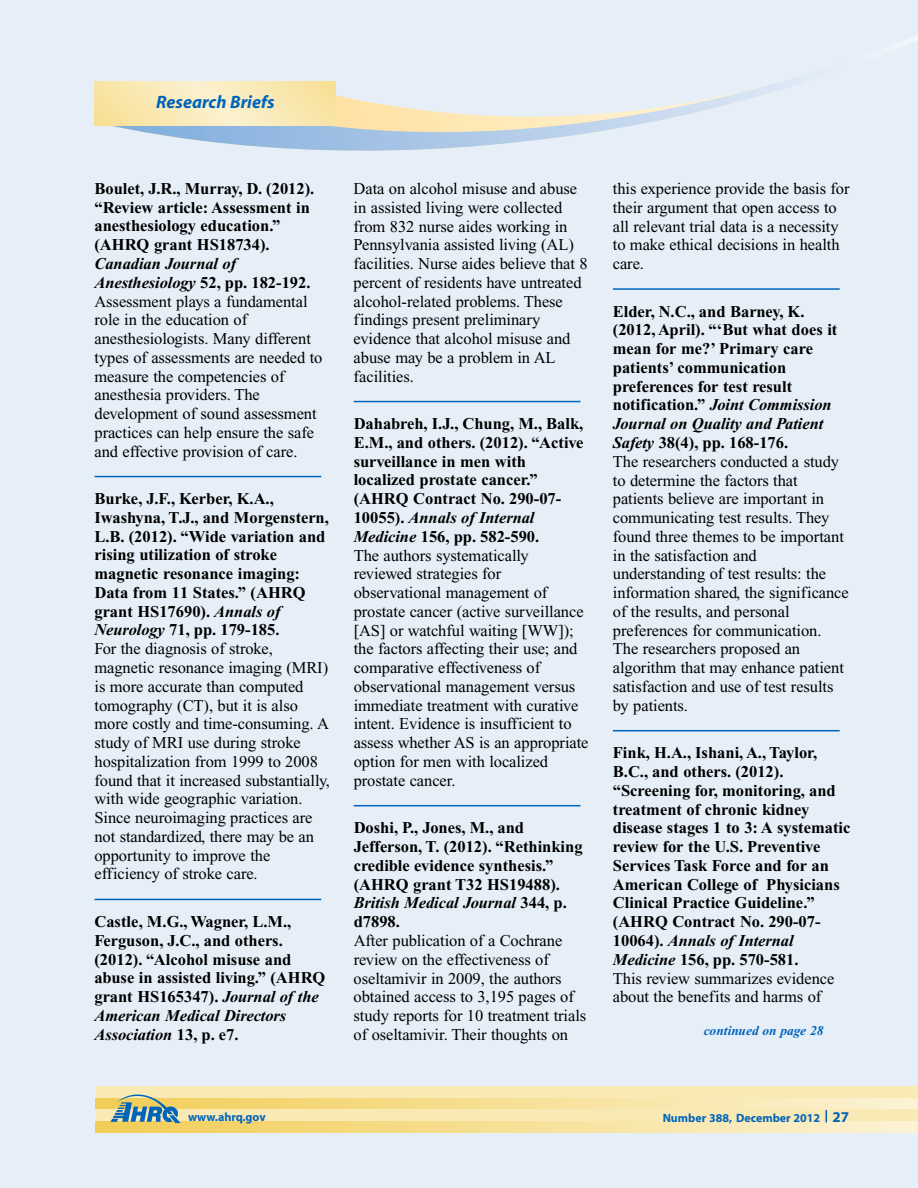
<style>
.page{position:relative;width:918px;height:1188px;background:#e6eff8}
.page>*{position:absolute;margin:0;border:0;box-sizing:border-box;transform-origin:0 0}
.t1{font:italic 700 18px "Myriad";color:#0064ba}
.t2{font:16.5px/18.8px "Times New Roman";letter-spacing:-.005em;color:#000}
.t3{font:700 16.5px/18.8px "Times New Roman";color:#000}
.t4{font:italic 700 13.5px "Times New Roman";color:#0064ba}
.t5{font:700 12px "Myriad";color:#0064ba}
.s1{font-weight:700;font-style:italic}
.s2{font-weight:700}
.s3{font-style:italic}
.s4{font-weight:400}
.s5{font-size:15px}
</style>
<div class="page">
<div style="left:96px;top:1087px;width:822px;height:45px;background:#f9e9b4"></div>
<svg style="left:96px;top:1099px;width:822px;height:10px"></svg>
<svg style="left:96px;top:1122px;width:822px;height:10px"></svg>
<svg style="left:826px;top:1110px;width:1px;height:12px"></svg>
<img style="left:108px;top:1094px;width:75px;height:30px">
<hr style="left:94px;top:476px;width:227px;height:1px;background:#0064ba">
<hr style="left:94px;top:899px;width:227px;height:1px;background:#0064ba">
<hr style="left:354px;top:401px;width:226px;height:1px;background:#0064ba">
<hr style="left:354px;top:805px;width:226px;height:1px;background:#0064ba">
<hr style="left:613px;top:288px;width:227px;height:2px;background:#0064ba">
<hr style="left:613px;top:730px;width:227px;height:1px;background:#0064ba">
<svg style="left:96px;top:35px;width:822px;height:116px"></svg>
<svg style="left:95px;top:82px;width:241px;height:44px;background:#f9e9b4"></svg>
<p class="t1" style="left:156px;top:95px;width:120px">Research Briefs</p>
<p class="t3" style="left:94px;top:181px;width:221px">Boulet, J.R., Murray, D. (2012). “Review article: Assessment in anesthesiology education.” (AHRQ grant HS18734).</p>
<p class="t2" style="left:95px;top:255px;width:229px"><span class="s1">Canadian Journal of<br>Anesthesiology</span> <span class="s2">52, pp. 182-192.<br></span>Assessment plays a fundamental role in the education of anesthesiologists. Many different types of assessments are needed to measure the competencies of anesthesia providers. The development of sound assessment practices can help ensure the safe and effective provision of care.</p>
<p class="t2" style="left:94px;top:491px;width:237px"><span class="s2">Burke, J.F., Kerber, K.A.,<br>Iwashyna, T.J., and Morgenstern,<br>L.B. (2012). “Wide variation and rising utilization of stroke magnetic resonance imaging:<br>Data from 11 States.” (AHRQ grant HS17690).</span> <span class="s1">Annals of<br>Neurology</span> <span class="s2">71, pp. 179-185.<br></span>For the diagnosis of stroke, magnetic resonance imaging (MRI) is more accurate than computed tomography (CT), but it is also more costly and time-consuming. A study of MRI use during stroke hospitalization from 1999 to 2008 found that it increased substantially, with wide geographic variation.<br>Since neuroimaging practices are not standardized, there may be an opportunity to improve the efficiency of stroke care.</p>
<p class="t3" style="left:94px;top:914px;width:232px">Castle, M.G., Wagner, L.M.,<br>Ferguson, J.C., and others. (2012). “Alcohol misuse and abuse in assisted living.” (AHRQ grant HS165347). <span class="s3">Journal of the<br>American Medical Directors<br>Association</span> 13, p. e7.</p>
<p class="t2" style="left:354px;top:181px;width:235px">Data on alcohol misuse and abuse in assisted living were collected from 832 nurse aides working in<br>Pennsylvania assisted living (AL) facilities. Nurse aides believe that 8 percent of residents have untreated alcohol-related problems. These findings present preliminary evidence that alcohol misuse and abuse may be a problem in AL facilities.</p>
<p class="t2" style="left:354px;top:416px;width:236px"><span class="s2">Dahabreh, I.J., Chung, M., Balk,<br>E.M., and others. (2012). “Active surveillance in men with localized prostate cancer.” (AHRQ Contract No. 290-07-<br>10055).</span> <span class="s1">Annals of Internal<br>Medicine</span> <span class="s2">156, pp. 582-590.<br></span>The authors systematically reviewed strategies for observational management of prostate cancer (active surveillance [AS] or watchful waiting [WW]); the factors affecting their use; and comparative effectiveness of observational management versus immediate treatment with curative intent. Evidence is insufficient to assess whether AS is an appropriate option for men with localized prostate cancer.</p>
<p class="t3" style="left:354px;top:820px;width:230px">Doshi, P., Jones, M., and<br>Jefferson, T. (2012). “Rethinking credible evidence synthesis.” (AHRQ grant T32 HS19488).<br><span class="s3">British Medical Journal</span> 344, p. d7898.</p>
<p class="t2" style="left:354px;top:933px;width:234px">After publication of a Cochrane review on the effectiveness of oseltamivir in 2009, the authors obtained access to 3,195 pages of study reports for 10 treatment trials of oseltamivir. Their thoughts on</p>
<p class="t2" style="left:613px;top:181px;width:238px">this experience provide the basis for their argument that open access to all relevant trial data is a necessity to make ethical decisions in health care.</p>
<p class="t2" style="left:613px;top:303px;width:237px"><span class="s2">Elder, N.C., and Barney, K. (2012, April). “‘But what does it mean for me?’ Primary care patients’ communication preferences for test result notification.”</span> <span class="s1">Joint Commission<br>Journal on Quality and Patient<br>Safety</span> <span class="s2">38(4), pp. 168-176.<br></span>The researchers conducted a study to determine the factors that patients believe are important in communicating test results. They found three themes to be important in the satisfaction and understanding of test results: the information shared, the significance of the results, and personal preferences for communication.<br>The researchers proposed an algorithm that may enhance patient satisfaction and use of test results by patients.</p>
<p class="t3" style="left:613px;top:745px;width:239px">Fink, H.A., Ishani, A., Taylor,<br>B.C., and others. (2012). “Screening for, monitoring, and treatment of chronic kidney disease stages 1 to 3: A systematic review for the U.S. Preventive<br>Services Task Force and for an<br>American College of Physicians<br>Clinical Practice Guideline.” (AHRQ Contract No. 290-07-<br>10064). <span class="s3">Annals of Internal<br>Medicine</span> 156, pp. 570-581.<br><span class="s4">This review summarizes evidence about the benefits and harms of</span></p>
<p class="t4" style="left:704px;top:1026px;width:121px">continued on page 28</p>
<p class="t5" style="left:188px;top:1113px;width:79px">www.ahrq.gov</p>
<p class="t5" style="left:663px;top:1114px;width:188px">Number 388, December 2012 <span class="s5">27</span></p>
</div>
